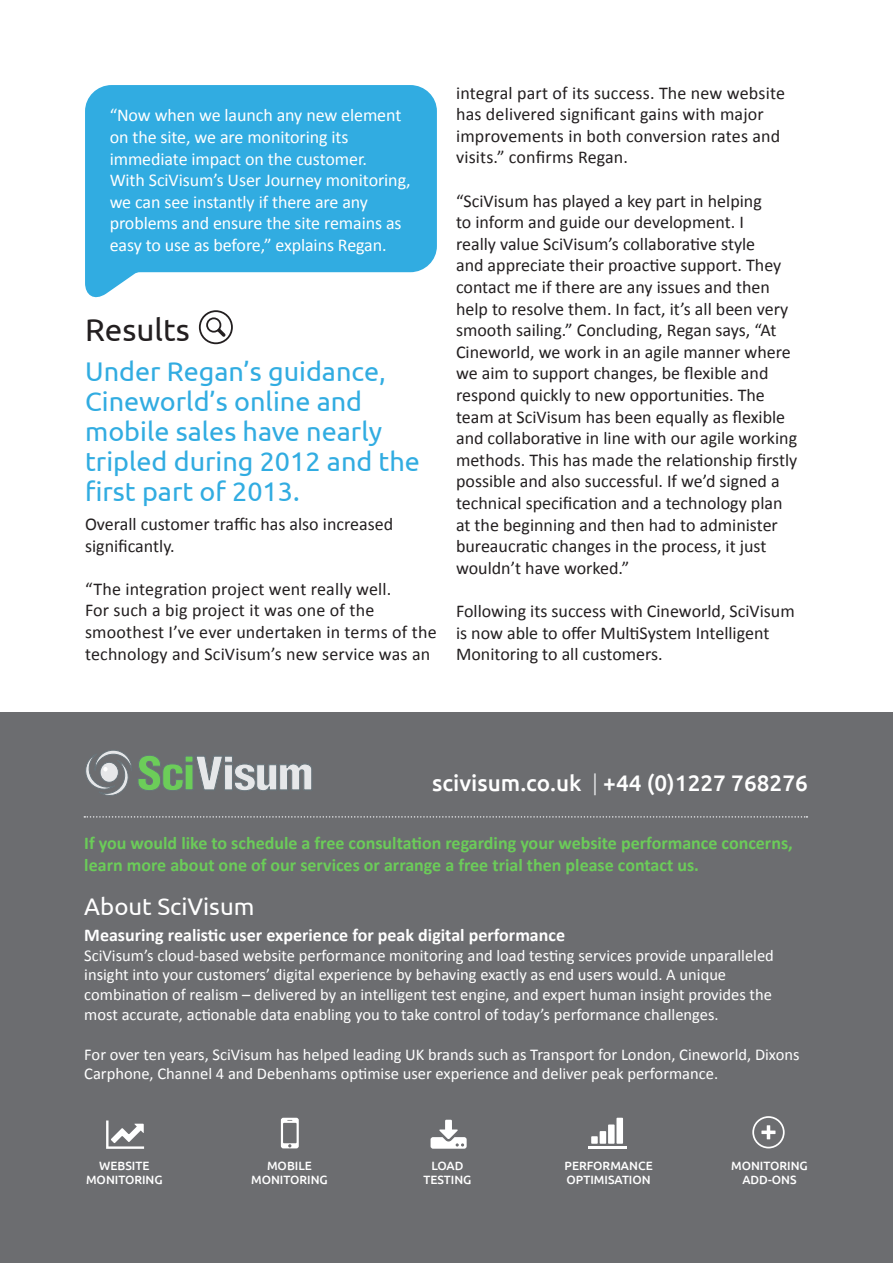
<style>
.page{position:relative;width:893px;height:1263px;background:#fff}
.page>*{position:absolute;margin:0;border:0;box-sizing:border-box;transform-origin:0 0}
.t1{font:31.5px "Ubuntu";color:#231f20}
.t2{font:27px/30px "Ubuntu";color:#31ace1}
.t3{font:24px "Ubuntu";color:#fff}
.t4{font:500 22.5px "Ubuntu";color:#fff}
.t5{font:18px/21.6px "Calibri";color:#231f20}
.t6{font:18px/21.6px "Calibri";letter-spacing:-.005em;color:#fff}
.t7{font:700 18px/21.6px "Calibri";color:#6bcc59}
.t8{font:700 18px "Calibri";color:#fff}
.t9{font:16.5px/19.8px "Calibri";color:#fff}
.t10{font:500 12px/13.5px "Ubuntu";color:#fff;text-align:center}
.s1{font-weight:300;color:#e6e7e9}
</style>
<div class="page">
<svg style="left:199px;top:310px;width:34px;height:34px"></svg>
<div style="left:0;top:712px;width:893px;height:551px;background:#6c6d70"></div>
<svg style="left:85px;top:750px;width:227px;height:46px"></svg>
<svg style="left:106px;top:1120px;width:38px;height:29px"></svg>
<svg style="left:281px;top:1118px;width:18px;height:30px"></svg>
<svg style="left:431px;top:1120px;width:36px;height:29px"></svg>
<div style="left:600px;top:1131px;width:6px;height:13px;background:#fff"></div>
<div style="left:608px;top:1124px;width:7px;height:20px;background:#fff"></div>
<div style="left:591px;top:1136px;width:7px;height:8px;background:#fff"></div>
<div style="left:616px;top:1118px;width:7px;height:26px;background:#fff"></div>
<hr style="left:588px;top:1146px;width:39px;height:2px;background:#fff">
<svg style="left:752px;top:1116px;width:33px;height:32px"></svg>
<hr style="left:767px;top:1125px;width:3px;height:14px;background:#fff">
<svg style="left:761px;top:1130px;width:14px;height:4px"></svg>
<svg style="left:84px;top:816px;width:723px;height:2px"></svg>
<svg style="left:85px;top:85px;width:352px;height:213px;background:#48b5e4"></svg>
<p class="t6" style="left:110px;top:105px;width:293px">“Now when we launch any new element on the site, we are monitoring its immediate impact on the customer.</p>
<p class="t6" style="left:110px;top:170px;width:303px">With SciVisum’s User Journey monitoring, we can see instantly if there are any</p>
<p class="t6" style="left:110px;top:213px;width:293px">problems and ensure the site remains as easy to use as before,” explains Regan.</p>
<p class="t1" style="left:85px;top:311px;width:106px">Results</p>
<p class="t2" style="left:85px;top:355px;width:336px">Under Regan’s guidance,<br>Cineworld’s online and mobile sales have nearly tripled during 2012 and the first part of 2013.</p>
<p class="t5" style="left:85px;top:513px;width:310px">Overall customer traffic has also increased significantly.</p>
<p class="t5" style="left:85px;top:578px;width:353px">“The integration project went really well.<br>For such a big project it was one of the smoothest I’ve ever undertaken in terms of the technology and SciVisum’s new service was an</p>
<p class="t5" style="left:456px;top:82px;width:330px">integral part of its success. The new website has delivered significant gains with major improvements in both conversion rates and visits.” confirms Regan.</p>
<p class="t5" style="left:456px;top:190px;width:343px">“SciVisum has played a key part in helping<br>to inform and guide our development. I<br>really value SciVisum’s collaborative style<br>and appreciate their proactive support. They contact me if there are any issues and then help to resolve them. In fact, it’s all been very smooth sailing.” Concluding, Regan says, “At Cineworld, we work in an agile manner where we aim to support changes, be flexible and respond quickly to new opportunities. The team at SciVisum has been equally as flexible and collaborative in line with our agile working methods. This has made the relationship firstly</p>
<p class="t5" style="left:456px;top:471px;width:328px">possible and also successful. If we’d signed a technical specification and a technology plan at the beginning and then had to administer bureaucratic changes in the process, it just</p>
<p class="t5" style="left:456px;top:557px;width:175px">wouldn’t have worked.”</p>
<p class="t5" style="left:456px;top:600px;width:340px">Following its success with Cineworld, SciVisum is now able to offer MultiSystem Intelligent<br>Monitoring to all customers.</p>
<p class="t4" style="left:432px;top:768px;width:377px">scivisum.co.uk <span class="s1">|</span> +44 (0)1227 768276</p>
<p class="t7" style="left:84px;top:832px;width:710px">If you would like to schedule a free consultation regarding your website performance concerns, learn more about one of our services or arrange a free trial then please contact us.</p>
<p class="t3" style="left:84px;top:892px;width:172px">About SciVisum</p>
<p class="t8" style="left:84px;top:923px;width:482px">Measuring realistic user experience for peak digital performance</p>
<p class="t9" style="left:84px;top:945px;width:691px">SciVisum’s cloud-based website performance monitoring and load testing services provide unparalleled insight into your customers’ digital experience by behaving exactly as end users would. A unique combination of realism – delivered by an intelligent test engine, and expert human insight provides the most accurate, actionable data enabling you to take control of today’s performance challenges.</p>
<p class="t9" style="left:84px;top:1044px;width:717px">For over ten years, SciVisum has helped leading UK brands such as Transport for London, Cineworld, Dixons<br>Carphone, Channel 4 and Debenhams optimise user experience and deliver peak performance.</p>
<p class="t10" style="left:86px;top:1159px;width:78px">WEBSITE<br>MONITORING</p>
<p class="t10" style="left:251px;top:1159px;width:78px">MOBILE<br>MONITORING</p>
<p class="t10" style="left:423px;top:1159px;width:49px">LOAD<br>TESTING</p>
<p class="t10" style="left:565px;top:1159px;width:90px;text-align:left">PERFORMANCE<br>OPTIMISATION</p>
<p class="t10" style="left:731px;top:1159px;width:78px">MONITORING</p>
<p class="t10" style="left:742px;top:1172px;width:56px">ADD-ONS</p>
</div>
